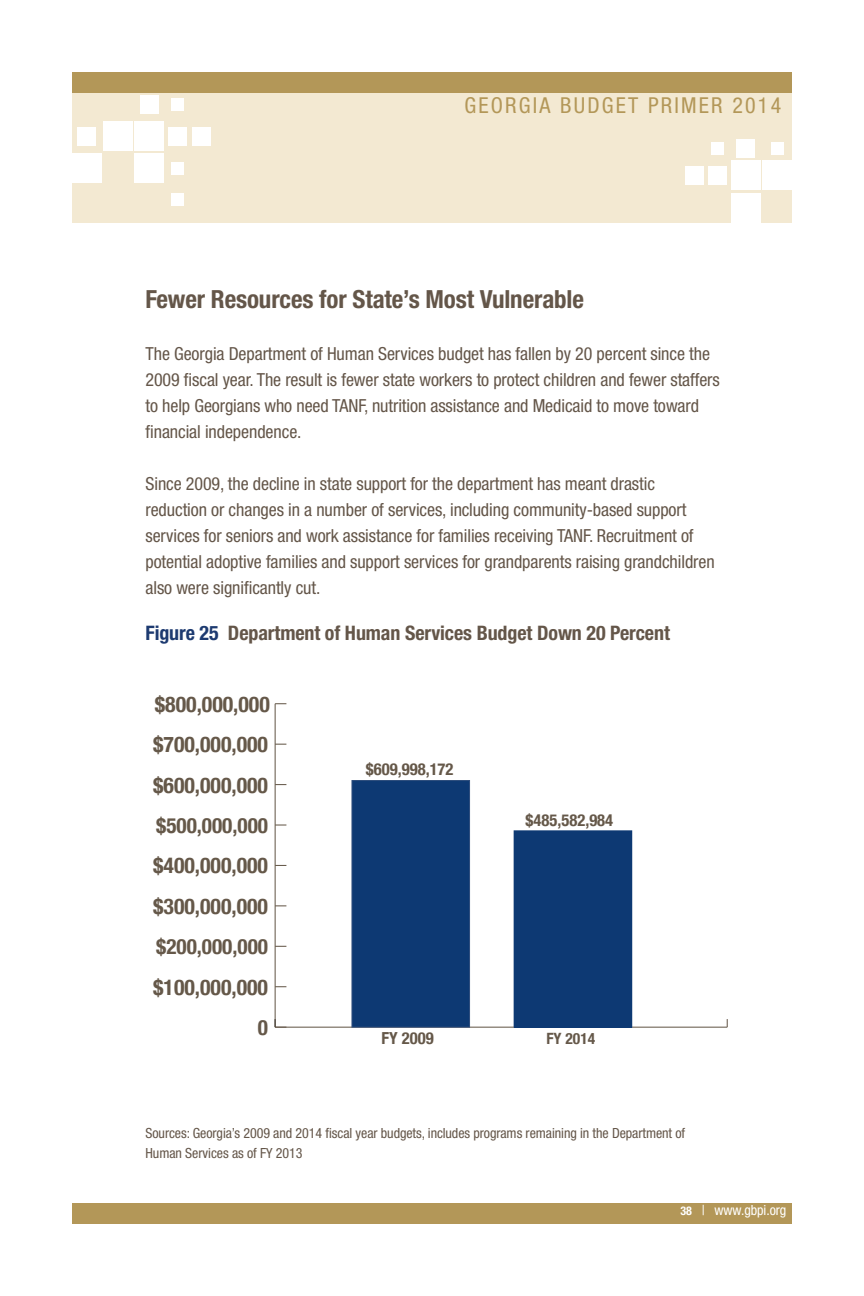
<style>
.page{position:relative;width:864px;height:1296px;background:#fff}
.page>*{position:absolute;margin:0;border:0;box-sizing:border-box;transform-origin:0 0}
.primer_text_heading{font:700 condensed 25px "Helvetica Neue LT Std";letter-spacing:-.005em;color:#645649}
.t1{font:condensed 22px "Helvetica Neue LT Std";letter-spacing:.1em;color:#b39758}
.t2{font:700 condensed 21.8px "Helvetica Neue LT";color:#655849}
.t3{font:700 condensed 21.2px "Helvetica Neue LT";color:#655849}
.figure_heading{font:700 condensed 20px "Helvetica Neue LT Std";letter-spacing:-.005em;color:#645649}
.primer_body_text_war{font:condensed 18px/26px "Helvetica Neue LT Std";letter-spacing:-.005em;color:#645649}
.t4{font:700 condensed 16.6px "Helvetica Neue LT";color:#655849}
.t5{font:700 condensed 15.6px "Helvetica Neue LT";color:#655849}
.source_text{font:condensed 14px/20px "Helvetica Neue LT Std";letter-spacing:-.005em;color:#645649}
.t6{font:condensed 14px "Helvetica Neue LT Std";letter-spacing:-.005em;color:#fff}
.s1{color:#1d3a70}
.s2{font-weight:700;font-size:12px}
</style>
<div class="page">
<div style="left:72px;top:1204px;width:720px;height:20px;background:#b39758"></div>
<div style="left:72px;top:72px;width:720px;height:151px;background:#f3e9d2"></div>
<div style="left:72px;top:72px;width:720px;height:20px;background:#b39758"></div>
<div style="left:135px;top:122px;width:29px;height:29px;background:#fff"></div>
<div style="left:135px;top:153px;width:29px;height:29px;background:#fff"></div>
<div style="left:103px;top:122px;width:29px;height:29px;background:#fff"></div>
<div style="left:140px;top:95px;width:18px;height:18px;background:#fff"></div>
<div style="left:77px;top:127px;width:19px;height:18px;background:#fff"></div>
<div style="left:168px;top:127px;width:19px;height:18px;background:#fff"></div>
<div style="left:192px;top:127px;width:19px;height:18px;background:#fff"></div>
<div style="left:171px;top:98px;width:13px;height:13px;background:#fff"></div>
<div style="left:171px;top:162px;width:13px;height:13px;background:#fff"></div>
<div style="left:171px;top:193px;width:13px;height:13px;background:#fff"></div>
<div style="left:72px;top:153px;width:29px;height:29px;background:#fff"></div>
<div style="left:731px;top:161px;width:29px;height:29px;background:#fff"></div>
<div style="left:731px;top:194px;width:29px;height:29px;background:#fff"></div>
<div style="left:763px;top:161px;width:29px;height:29px;background:#fff"></div>
<div style="left:737px;top:139px;width:18px;height:18px;background:#fff"></div>
<div style="left:708px;top:166px;width:18px;height:19px;background:#fff"></div>
<div style="left:711px;top:142px;width:13px;height:12px;background:#fff"></div>
<div style="left:771px;top:142px;width:13px;height:12px;background:#fff"></div>
<div style="left:686px;top:166px;width:18px;height:19px;background:#fff"></div>
<hr style="left:275px;top:1027px;width:452px;height:1px;background:#655849">
<hr style="left:275px;top:704px;width:1px;height:323px;background:#655849">
<svg style="left:275px;top:1026px;width:11px;height:2px"></svg>
<div style="left:514px;top:831px;width:118px;height:196px;background:#0d3973"></div>
<div style="left:352px;top:781px;width:118px;height:246px;background:#0d3973"></div>
<div style="left:352px;top:780px;width:118px;height:247px;border:1px solid #304f7e"></div>
<p class="t1" style="left:464px;top:92px;width:318px">GEORGIA BUDGET PRIMER 2014</p>
<p class="primer_text_heading" style="left:146px;top:284px;width:440px">Fewer Resources for State’s Most Vulnerable</p>
<p class="primer_body_text_war" style="left:146px;top:341px;width:576px">The Georgia Department of Human Services budget has fallen by 20 percent since the 2009 fiscal year. The result is fewer state workers to protect children and fewer staffers to help Georgians who need TANF, nutrition assistance and Medicaid to move toward financial independence.</p>
<p class="primer_body_text_war" style="left:146px;top:471px;width:571px">Since 2009, the decline in state support for the department has meant drastic reduction or changes in a number of services, including community-based support services for seniors and work assistance for families receiving TANF. Recruitment of potential adoptive families and support services for grandparents raising grandchildren also were significantly cut.</p>
<p class="figure_heading" style="left:146px;top:621px;width:526px"><span class="s1">Figure 25</span> Department of Human Services Budget Down 20 Percent</p>
<p class="t2" style="left:155px;top:691px;width:116px">$800,000,000</p>
<p class="t2" style="left:153px;top:731px;width:116px">$700,000,000</p>
<p class="t2" style="left:153px;top:772px;width:116px">$600,000,000</p>
<p class="t3" style="left:156px;top:813px;width:113px">$500,000,000</p>
<p class="t2" style="left:153px;top:852px;width:116px">$400,000,000</p>
<p class="t2" style="left:153px;top:893px;width:116px">$300,000,000</p>
<p class="t3" style="left:156px;top:934px;width:113px">$200,000,000</p>
<p class="t2" style="left:153px;top:974px;width:116px">$100,000,000</p>
<p class="t3" style="left:258px;top:1015px;width:12px">0</p>
<p class="t4" style="left:366px;top:759px;width:89px">$609,998,172</p>
<p class="t4" style="left:526px;top:810px;width:89px">$485,582,984</p>
<p class="t4" style="left:382px;top:1028px;width:54px">FY 2009</p>
<p class="t5" style="left:546px;top:1029px;width:50px">FY 2014</p>
<p class="source_text" style="left:146px;top:1123px;width:541px">Sources: Georgia’s 2009 and 2014 fiscal year budgets, includes programs remaining in the Department of<br>Human Services as of FY 2013</p>
<p class="t6" style="left:680px;top:1202px;width:107px"><span class="s2">38</span> | www.gbpi.org</p>
</div>
